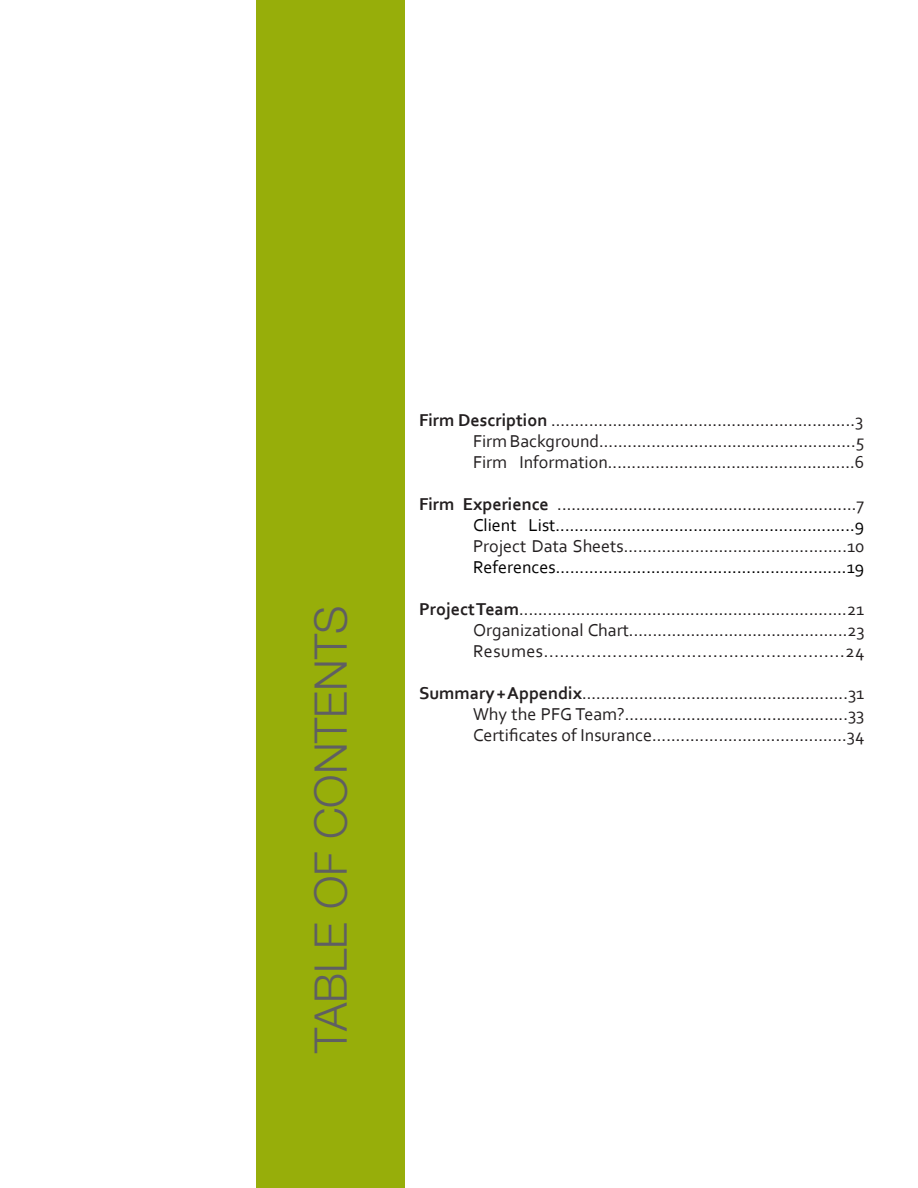
<style>
.page{position:relative;width:918px;height:1188px;background:#fff}
.page>*{position:absolute;margin:0;border:0;box-sizing:border-box;transform-origin:0 0}
.t1{font:300 45px "Helvetica Neue LT Pro";color:#5f5f62}
.t2{font:18px "Corbel";color:#231f20}
.t3{font:18px "Corbel";color:#000}
.t4{font:18px "Corbel";letter-spacing:.03em;color:#231f20}
.s1{font-weight:700}
</style>
<div class="page">
<div style="left:256px;top:0;width:149px;height:1188px;background:#97ae0a"></div>
<p class="t1" style="left:303px;top:1053px;width:449px;rotate:-90deg">TABLE OF CONTENTS</p>
<p class="t2" style="left:419px;top:409px;width:446px"><span class="s1">Firm Description</span> ................................................................3</p>
<p class="t2" style="left:473px;top:430px;width:393px">Firm Background......................................................5</p>
<p class="t2" style="left:473px;top:451px;width:393px">Firm Information....................................................6</p>
<p class="t2" style="left:419px;top:493px;width:447px"><span class="s1">Firm Experience</span> ...............................................................7</p>
<p class="t3" style="left:473px;top:514px;width:393px">Client List...............................................................9</p>
<p class="t2" style="left:473px;top:535px;width:393px">Project Data Sheets...............................................10</p>
<p class="t3" style="left:473px;top:556px;width:393px">References.............................................................19</p>
<p class="t2" style="left:419px;top:598px;width:447px"><span class="s1">Project Team</span>.....................................................................21</p>
<p class="t2" style="left:473px;top:619px;width:393px">Organizational Chart..............................................23</p>
<p class="t4" style="left:473px;top:640px;width:393px">Resumes.........................................................24</p>
<p class="t2" style="left:419px;top:682px;width:447px"><span class="s1">Summary + Appendix</span>........................................................31</p>
<p class="t2" style="left:473px;top:703px;width:393px">Why the PFG Team?...............................................33</p>
<p class="t2" style="left:473px;top:724px;width:393px">Certificates of Insurance.........................................34</p>
</div>
